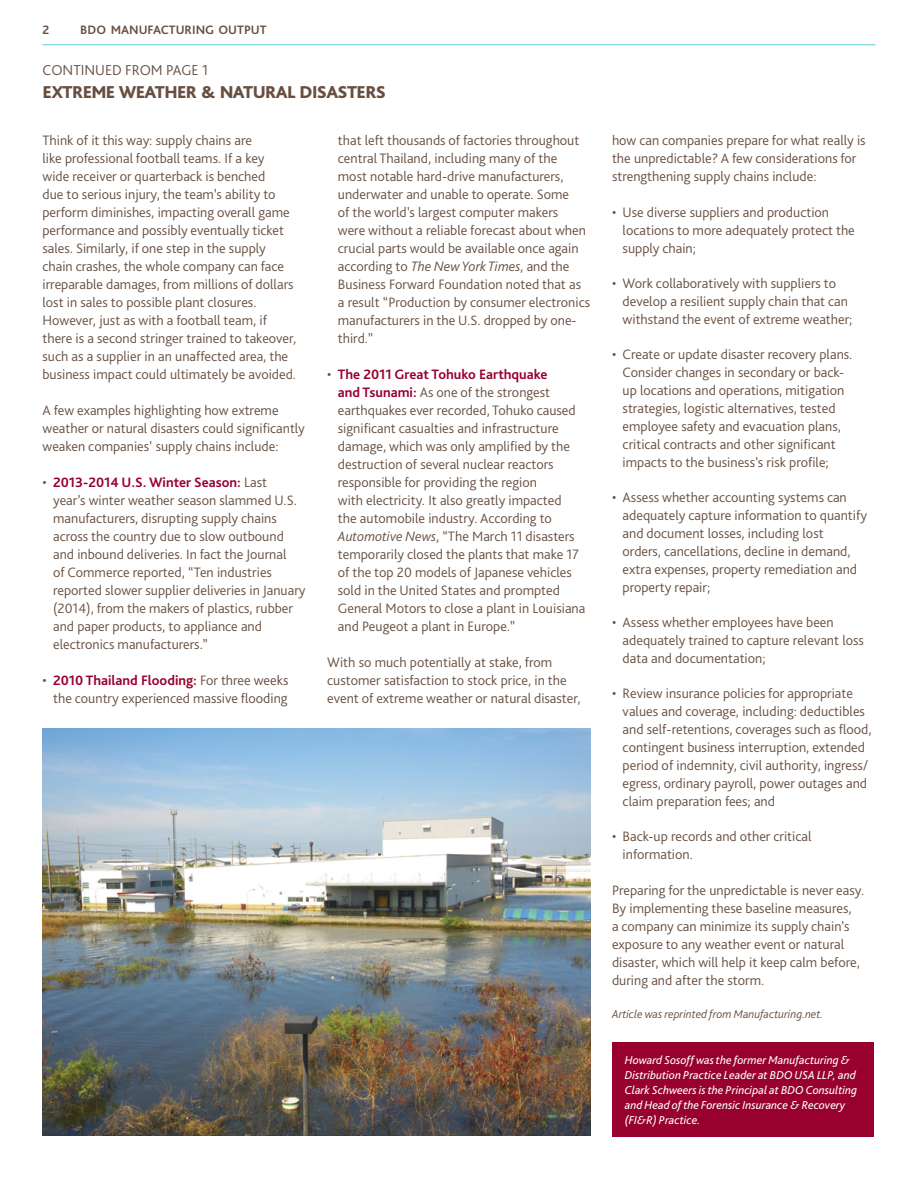
<style>
.page{position:relative;width:918px;height:1188px;background:#fff}
.page>*{position:absolute;margin:0;border:0;box-sizing:border-box;transform-origin:0 0}
.t1{font:800 18px "Bliss Pro";letter-spacing:-.035em;color:#685041}
.t2{font:300 15px "Bliss Pro";color:#685041}
.t3{font:300 14.25px/18px "Bliss Pro";color:#685041}
.t4{font:700 12.75px "Bliss Pro";color:#685041}
.t5{font:italic 12px/15px "Bliss Pro";color:#fff}
.t6{font:italic 300 12px "Bliss Pro";color:#685041}
.s1{font-style:italic}
.s2{font-weight:700;color:#98002e}
</style>
<div class="page">
<hr style="left:43px;top:44px;width:832px;height:1px;background:#62cae3">
<div style="left:612px;top:1042px;width:262px;height:95px;background:#98002e"></div>
<img style="left:43px;top:728px;width:548px;height:408px">
<p class="t4" style="left:43px;top:22px;width:8px">2</p>
<p class="t4" style="left:80px;top:22px;width:188px">BDO MANUFACTURING OUTPUT</p>
<p class="t2" style="left:43px;top:61px;width:167px">CONTINUED FROM PAGE 1</p>
<p class="t1" style="left:43px;top:81px;width:345px">EXTREME WEATHER &amp; NATURAL DISASTERS</p>
<p class="t3" style="left:338px;top:131px;width:254px">that left thousands of factories throughout central Thailand, including many of the<br>most notable hard-drive manufacturers, underwater and unable to operate. Some<br>of the world’s largest computer makers<br>were without a reliable forecast about when crucial parts would be available once again according to <span class="s1">The New York Times</span>, and the Business Forward Foundation noted that as a result “Production by consumer electronics manufacturers in the U.S. dropped by one&shy;third.”</p>
<p class="t3" style="left:338px;top:365px;width:249px;text-indent:-11px">• <span class="s2">The 2011 Great Tohuko Earthquake<br>and Tsunami:</span> As one of the strongest earthquakes ever recorded, Tohuko caused significant casualties and infrastructure damage, which was only amplified by the destruction of several nuclear reactors responsible for providing the region<br>with electricity. It also greatly impacted<br>the automobile industry. According to <span class="s1">Automotive News</span>, “The March 11 disasters temporarily closed the plants that make 17 of the top 20 models of Japanese vehicles sold in the United States and prompted General Motors to close a plant in Louisiana and Peugeot a plant in Europe.”</p>
<p class="t3" style="left:327px;top:653px;width:255px">With so much potentially at stake, from customer satisfaction to stock price, in the event of extreme weather or natural disaster,</p>
<p class="t3" style="left:43px;top:131px;width:255px">Think of it this way: supply chains are<br>like professional football teams. If a key<br>wide receiver or quarterback is benched<br>due to serious injury, the team’s ability to perform diminishes, impacting overall game performance and possibly eventually ticket sales. Similarly, if one step in the supply chain crashes, the whole company can face irreparable damages, from millions of dollars lost in sales to possible plant closures.<br>However, just as with a football team, if there is a second stringer trained to takeover, such as a supplier in an unaffected area, the business impact could ultimately be avoided.</p>
<p class="t3" style="left:43px;top:401px;width:264px">A few examples highlighting how extreme weather or natural disasters could significantly weaken companies’ supply chains include:</p>
<p class="t3" style="left:53px;top:473px;width:254px;text-indent:-11px">• <span class="s2">2013-2014 U.S. Winter Season:</span> Last<br>year’s winter weather season slammed U.S. manufacturers, disrupting supply chains across the country due to slow outbound and inbound deliveries. In fact the Journal<br>of Commerce reported, “Ten industries reported slower supplier deliveries in January (2014), from the makers of plastics, rubber and paper products, to appliance and electronics manufacturers.”</p>
<p class="t3" style="left:43px;top:671px;width:247px;text-align:right">• <span class="s2">2010 Thailand Flooding:</span> For three weeks the country experienced massive flooding</p>
<p class="t3" style="left:612px;top:131px;width:255px">how can companies prepare for what really is the unpredictable? A few considerations for strengthening supply chains include:</p>
<p class="t3" style="left:623px;top:203px;width:234px;text-indent:-11px">• Use diverse suppliers and production locations to more adequately protect the supply chain;</p>
<p class="t3" style="left:623px;top:274px;width:231px;text-indent:-11px">• Work collaboratively with suppliers to develop a resilient supply chain that can withstand the event of extreme weather;</p>
<p class="t3" style="left:623px;top:345px;width:231px;text-indent:-11px">• Create or update disaster recovery plans.<br>Consider changes in secondary or back&shy;up locations and operations, mitigation strategies, logistic alternatives, tested employee safety and evacuation plans, critical contracts and other significant impacts to the business’s risk profile;</p>
<p class="t3" style="left:623px;top:488px;width:246px;text-indent:-11px">• Assess whether accounting systems can adequately capture information to quantify and document losses, including lost<br>orders, cancellations, decline in demand, extra expenses, property remediation and property repair;</p>
<p class="t3" style="left:623px;top:613px;width:243px;text-indent:-11px">• Assess whether employees have been adequately trained to capture relevant loss data and documentation;</p>
<p class="t3" style="left:623px;top:684px;width:251px;text-indent:-11px">• Review insurance policies for appropriate values and coverage, including: deductibles and self-retentions, coverages such as flood, contingent business interruption, extended period of indemnity, civil authority, ingress/ egress, ordinary payroll, power outages and claim preparation fees; and</p>
<p class="t3" style="left:623px;top:827px;width:190px;text-indent:-11px">• Back-up records and other critical information.</p>
<p class="t3" style="left:612px;top:881px;width:254px">Preparing for the unpredictable is never easy.<br>By implementing these baseline measures,<br>a company can minimize its supply chain’s exposure to any weather event or natural disaster, which will help it keep calm before, during and after the storm.</p>
<p class="t6" style="left:612px;top:1007px;width:213px">Article was reprinted from Manufacturing.net.</p>
<p class="t5" style="left:625px;top:1052px;width:234px">Howard Sosoff was the former Manufacturing &amp; Distribution Practice Leader at BDO USA LLP, and Clark Schweers is the Principal at BDO Consulting and Head of the Forensic Insurance &amp; Recovery (FI&amp;R) Practice.</p>
</div>
